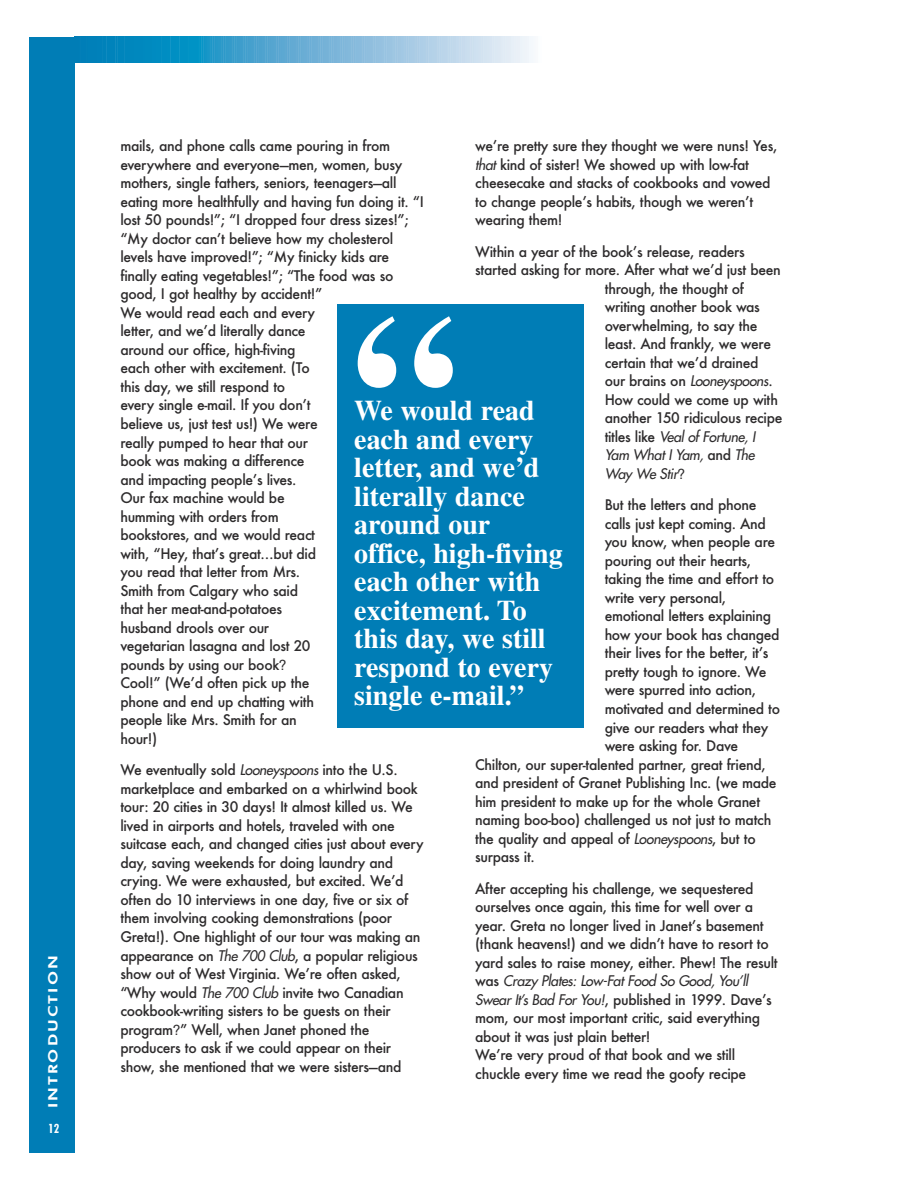
<style>
.page{position:relative;width:918px;height:1188px;background:#fff}
.page>*{position:absolute;margin:0;border:0;box-sizing:border-box;transform-origin:0 0}
.t1{font:700 213.75px "Times";color:#fff}
.t2{font:700 28.5px/28.5px "Times";color:#fff}
.t3{font:500 14.25px/18.5px "Futura";letter-spacing:-.025em;color:#2e2c2d}
.t4{font:italic 14.25px "Futura";letter-spacing:-.025em;color:#2e2c2d}
.t5{font:800 12.9px "Futura BT";letter-spacing:.125em;color:#fff;scale:1.28 1}
.t6{font:700 condensed 12.9px "Futura BT";color:#fff}
.s1{font-family:"Helvetica";font-weight:400}
.s2{font-weight:400;font-style:italic}
.s3{font-weight:500;font-style:normal}
.s4{font-family:"Helvetica";font-style:normal}
</style>
<div class="page">
<svg style="left:75px;top:37px;width:458px;height:25px;background:#66b1d5"></svg>
<div style="left:29px;top:37px;width:46px;height:1116px;background:#007db6"></div>
<div style="left:337px;top:305px;width:246px;height:423px;background:#007db6"></div>
<p class="t5" style="left:48px;top:1108px;width:121px;rotate:-90deg">INTRODUCTION</p>
<p class="t6" style="left:48px;top:1123px;width:13px">12</p>
<p class="t3" style="left:120px;top:138px;width:305px">mails, and phone calls came pouring in from everywhere and everyone—men, women, busy mothers, single fathers, seniors, teenagers—all eating more healthfully and having fun doing it. “I lost 50 pounds!”; “I dropped four dress sizes!”; “My doctor can’t believe how my cholesterol levels have improved!”; “My finicky kids are finally eating vegetables!”; “The food was so good, I got healthy by accident!”<br>We would read each and every<br>letter, and we’d literally dance<br>around our office, high-fiving<br>each other with excitement. (To<br>this day, we still respond to<br>every single e-mail. If you don’t<br>believe us, just test us!) We were<br>really pumped to hear that our<br>book was making a difference<br>and impacting people’s lives.<br>Our fax machine would be<br>humming with orders from<br>bookstores, and we would react<br>with, “Hey, that’s great…but did<br>you read that letter from Mrs.<br>Smith from Calgary who said<br>that her meat-and-potatoes<br>husband drools over our<br>vegetarian lasagna and lost 20<br>pounds by using our book<span class="s1">?<br></span>Cool!” (We’d often pick up the<br>phone and end up chatting with<br>people like Mrs. Smith for an<br>hour!)</p>
<p class="t3" style="left:120px;top:762px;width:305px">We eventually sold <span class="s2">Looneyspoons</span> into the U.S. marketplace and embarked on a whirlwind book tour: 20 cities in 30 days! It almost killed us. We lived in airports and hotels, traveled with one suitcase each, and changed cities just about every day, saving weekends for doing laundry and crying. We were exhausted, but excited. We’d often do 10 interviews in one day, five or six of them involving cooking demonstrations (poor Greta!). One highlight of our tour was making an appearance on <span class="s2">The 700 Club</span>, a popular religious show out of West Virginia. We’re often asked, “Why would <span class="s2">The 700 Club</span> invite two Canadian cookbook-writing sisters to be guests on their program<span class="s1">?</span>” Well, when Janet phoned the producers to ask if we could appear on their show, she mentioned that we were sisters—and</p>
<p class="t3" style="left:475px;top:138px;width:304px">we’re pretty sure they thought we were nuns! Yes, <span class="s2">that</span> kind of sister! We showed up with low-fat cheesecake and stacks of cookbooks and vowed to change people’s habits, though we weren’t wearing them!</p>
<p class="t3" style="left:475px;top:243px;width:271px">Within a year of the book’s release, readers</p>
<p class="t3" style="left:475px;top:262px;width:307px">started asking for more. After what we’d just been</p>
<p class="t3" style="left:605px;top:280px;width:141px">through, the thought of</p>
<p class="t3" style="left:605px;top:299px;width:157px">writing another book was</p>
<p class="t3" style="left:605px;top:317px;width:154px">overwhelming, to say the</p>
<p class="t3" style="left:605px;top:336px;width:168px">least. And frankly, we were</p>
<p class="t3" style="left:605px;top:355px;width:155px">certain that we’d drained</p>
<p class="t3" style="left:605px;top:373px;width:169px">our brains on <span class="s2">Looneyspoons</span>.</p>
<p class="t3" style="left:605px;top:392px;width:175px">How could we come up with</p>
<p class="t3" style="left:605px;top:410px;width:179px">another 150 ridiculous recipe</p>
<p class="t4" style="left:605px;top:429px;width:152px"><span class="s3">titles like</span> Veal of Fortune, I</p>
<p class="t4" style="left:605px;top:448px;width:152px">Yam What I Yam, <span class="s3">and</span> The</p>
<p class="t4" style="left:605px;top:467px;width:82px">Way We Stir<span class="s4">?</span></p>
<p class="t3" style="left:605px;top:497px;width:153px">But the letters and phone</p>
<p class="t3" style="left:605px;top:516px;width:163px">calls just kept coming. And</p>
<p class="t3" style="left:605px;top:534px;width:172px">you know, when people are</p>
<p class="t3" style="left:605px;top:553px;width:148px">pouring out their hearts,</p>
<p class="t3" style="left:605px;top:571px;width:171px">taking the time and effort to</p>
<p class="t3" style="left:605px;top:590px;width:123px">write very personal,</p>
<p class="t3" style="left:605px;top:608px;width:168px">emotional letters explaining</p>
<p class="t3" style="left:605px;top:627px;width:176px">how your book has changed</p>
<p class="t3" style="left:605px;top:645px;width:165px">their lives for the better, it’s</p>
<p class="t3" style="left:605px;top:664px;width:163px">pretty tough to ignore. We</p>
<p class="t3" style="left:605px;top:682px;width:153px">were spurred into action,</p>
<p class="t3" style="left:605px;top:701px;width:177px">motivated and determined to</p>
<p class="t3" style="left:605px;top:719px;width:165px">give our readers what they</p>
<p class="t3" style="left:605px;top:738px;width:135px">were asking for. Dave</p>
<p class="t3" style="left:475px;top:756px;width:292px">Chilton, our super-talented partner, great friend,</p>
<p class="t3" style="left:475px;top:775px;width:303px">and president of Granet Publishing Inc. (we made</p>
<p class="t3" style="left:475px;top:793px;width:287px">him president to make up for the whole Granet</p>
<p class="t3" style="left:475px;top:812px;width:298px">naming boo-boo) challenged us not just to match</p>
<p class="t3" style="left:475px;top:830px;width:282px">the quality and appeal of <span class="s2">Looneyspoons</span>, but to</p>
<p class="t3" style="left:475px;top:849px;width:61px">surpass it.</p>
<p class="t3" style="left:475px;top:880px;width:304px">After accepting his challenge, we sequestered ourselves once again, this time for well over a year. Greta no longer lived in Janet’s basement (thank heavens!) and we didn’t have to resort to yard sales to raise money, either. Phew! The result was <span class="s2">Crazy Plates: Low-Fat Food So Good, You’ll Swear It’s Bad For You!</span>, published in 1999. Dave’s mom, our most important critic, said everything about it was just plain better!<br>We’re very proud of that book and we still chuckle every time we read the goofy recipe</p>
<h1 class="t1" style="left:351px;top:315px;width:106px">“</h1>
<h2 class="t2" style="left:354px;top:399px;width:210px">We would read each and every letter, and we’d literally dance around our office, high-fiving each other with excitement. To this day, we still respond to every single e-mail.”</h2>
</div>
